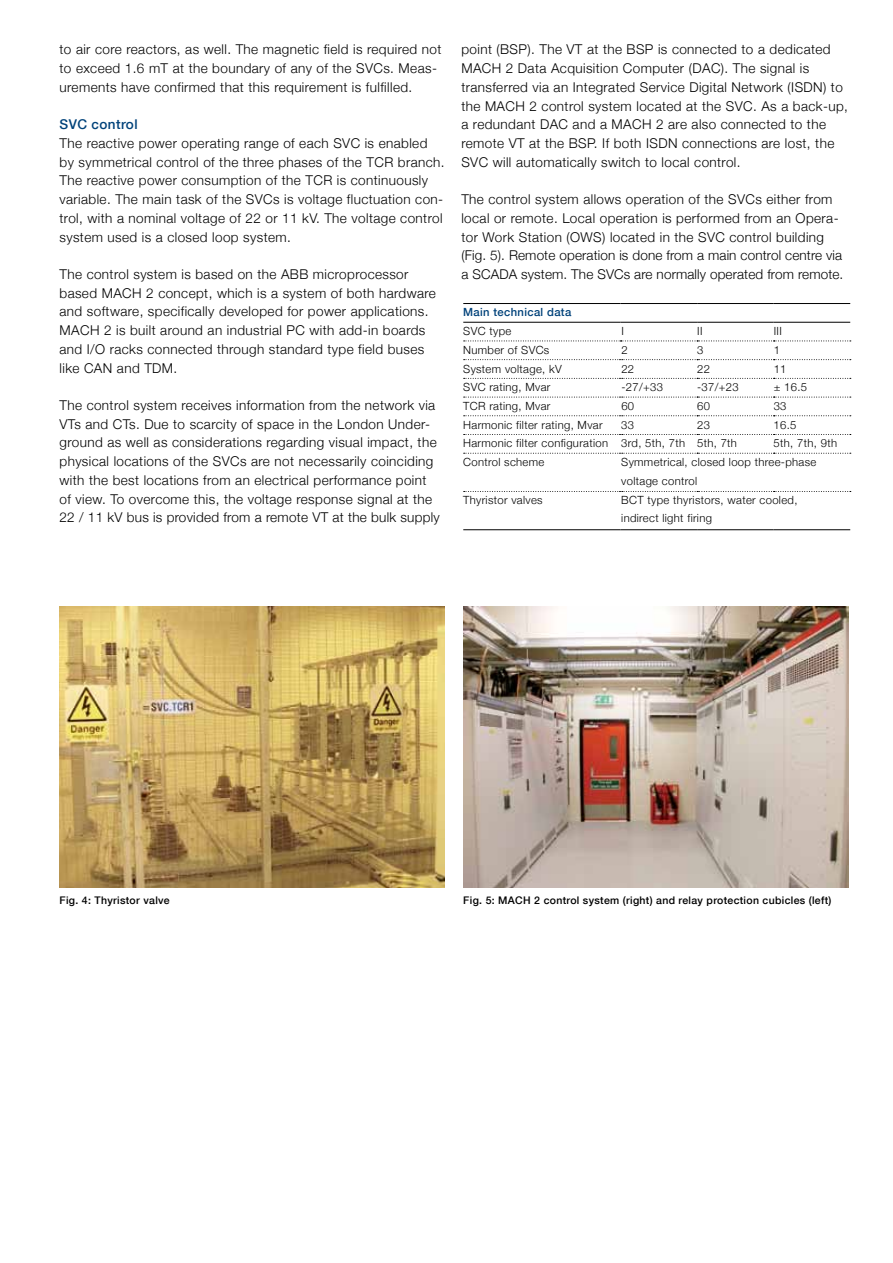
<style>
.page{position:relative;width:893px;height:1263px;background:#fff}
.page>*{position:absolute;margin:0;border:0;box-sizing:border-box;transform-origin:0 0}
.t1{font:300 13.5px/18.8px "Helvetica Neue";letter-spacing:.03em;color:#000}
.t2{font:500 13.5px "Helvetica Neue";letter-spacing:.03em;color:#00427a}
.t3{font:300 11.25px/18.8px "Helvetica Neue";letter-spacing:.03em;color:#000}
.t4{font:500 11.25px "Helvetica Neue";letter-spacing:.03em;color:#00427a}
.t5{font:500 10.5px "Helvetica Neue";letter-spacing:.03em;color:#000}
</style>
<div class="page">
<hr style="left:463px;top:303px;width:158px;height:1px;background:#000">
<hr style="left:621px;top:303px;width:76px;height:1px;background:#000">
<hr style="left:697px;top:303px;width:77px;height:1px;background:#000">
<hr style="left:774px;top:303px;width:76px;height:1px;background:#000">
<svg style="left:464px;top:359px;width:387px;height:1px"></svg>
<svg style="left:464px;top:378px;width:387px;height:1px"></svg>
<svg style="left:464px;top:397px;width:387px;height:1px"></svg>
<svg style="left:464px;top:415px;width:387px;height:1px"></svg>
<svg style="left:464px;top:434px;width:387px;height:1px"></svg>
<svg style="left:464px;top:453px;width:387px;height:1px"></svg>
<svg style="left:464px;top:491px;width:387px;height:1px"></svg>
<hr style="left:463px;top:529px;width:158px;height:1px;background:#000">
<hr style="left:621px;top:529px;width:76px;height:1px;background:#000">
<hr style="left:697px;top:529px;width:77px;height:1px;background:#000">
<hr style="left:774px;top:529px;width:76px;height:1px;background:#000">
<hr style="left:463px;top:322px;width:158px;height:1px;background:#000">
<hr style="left:621px;top:322px;width:76px;height:1px;background:#000">
<hr style="left:697px;top:322px;width:77px;height:1px;background:#000">
<hr style="left:774px;top:322px;width:76px;height:1px;background:#000">
<svg style="left:464px;top:341px;width:387px;height:1px"></svg>
<img style="left:60px;top:606px;width:385px;height:281px">
<img style="left:463px;top:606px;width:385px;height:281px">
<p class="t1" style="left:60px;top:40px;width:383px">to air core reactors, as well. The magnetic field is required not to exceed 1.6 mT at the boundary of any of the SVCs. Meas&shy;urements have confirmed that this requirement is fulfilled.</p>
<p class="t2" style="left:60px;top:116px;width:80px">SVC control</p>
<p class="t1" style="left:60px;top:134px;width:387px">The reactive power operating range of each SVC is enabled by symmetrical control of the three phases of the TCR branch.<br>The reactive power consumption of the TCR is continuously variable. The main task of the SVCs is voltage fluctuation con&shy;trol, with a nominal voltage of 22 or 11 kV. The voltage control system used is a closed loop system.</p>
<p class="t1" style="left:60px;top:264px;width:378px">The control system is based on the ABB microprocessor based MACH 2 concept, which is a system of both hardware and software, specifically developed for power applications.<br>MACH 2 is built around an industrial PC with add-in boards and I/O racks connected through standard type field buses like CAN and TDM.</p>
<p class="t1" style="left:60px;top:395px;width:382px">The control system receives information from the network via VTs and CTs. Due to scarcity of space in the London Under&shy;ground as well as considerations regarding visual impact, the physical locations of the SVCs are not necessarily coinciding with the best locations from an electrical performance point of view. To overcome this, the voltage response signal at the 22 / 11 kV bus is provided from a remote VT at the bulk supply</p>
<p class="t1" style="left:461px;top:40px;width:388px">point (BSP). The VT at the BSP is connected to a dedicated MACH 2 Data Acquisition Computer (DAC). The signal is transferred via an Integrated Service Digital Network (ISDN) to the MACH 2 control system located at the SVC. As a back-up, a redundant DAC and a MACH 2 are also connected to the remote VT at the BSP. If both ISDN connections are lost, the SVC will automatically switch to local control.</p>
<p class="t1" style="left:461px;top:190px;width:383px">The control system allows operation of the SVCs either from local or remote. Local operation is performed from an Opera&shy;tor Work Station (OWS) located in the SVC control building (Fig. 5). Remote operation is done from a main control centre via a SCADA system. The SVCs are normally operated from remote.</p>
<p class="t4" style="left:463px;top:306px;width:109px">Main technical data</p>
<p class="t3" style="left:463px;top:321px;width:50px">SVC type</p>
<p class="t3" style="left:621px;top:321px;width:4px">I</p>
<p class="t3" style="left:697px;top:321px;width:7px">II</p>
<p class="t3" style="left:774px;top:321px;width:10px">III</p>
<p class="t3" style="left:463px;top:340px;width:88px">Number of SVCs</p>
<p class="t3" style="left:621px;top:340px;width:8px">2</p>
<p class="t3" style="left:697px;top:340px;width:8px">3</p>
<p class="t3" style="left:774px;top:340px;width:8px">1</p>
<p class="t3" style="left:463px;top:359px;width:100px">System voltage, kV</p>
<p class="t3" style="left:621px;top:359px;width:14px">22</p>
<p class="t3" style="left:697px;top:359px;width:14px">22</p>
<p class="t3" style="left:774px;top:359px;width:14px">11</p>
<p class="t3" style="left:463px;top:378px;width:89px">SVC rating, Mvar</p>
<p class="t3" style="left:621px;top:378px;width:43px">-27/+33</p>
<p class="t3" style="left:697px;top:378px;width:43px">-37/+23</p>
<p class="t3" style="left:774px;top:378px;width:35px">± 16.5</p>
<p class="t3" style="left:463px;top:396px;width:89px">TCR rating, Mvar</p>
<p class="t3" style="left:621px;top:396px;width:14px">60</p>
<p class="t3" style="left:697px;top:396px;width:14px">60</p>
<p class="t3" style="left:774px;top:396px;width:14px">33</p>
<p class="t3" style="left:463px;top:415px;width:141px">Harmonic filter rating, Mvar</p>
<p class="t3" style="left:621px;top:415px;width:14px">33</p>
<p class="t3" style="left:697px;top:415px;width:14px">23</p>
<p class="t3" style="left:774px;top:415px;width:24px">16.5</p>
<p class="t3" style="left:463px;top:434px;width:275px">Harmonic filter configuration 3rd, 5th, 7th 5th, 7th</p>
<p class="t3" style="left:774px;top:434px;width:65px">5th, 7th, 9th</p>
<p class="t3" style="left:463px;top:452px;width:83px">Control scheme</p>
<p class="t3" style="left:621px;top:452px;width:196px">Symmetrical, closed loop three-phase voltage control</p>
<p class="t3" style="left:463px;top:490px;width:81px">Thyristor valves</p>
<p class="t3" style="left:621px;top:490px;width:178px">BCT type thyristors, water cooled, indirect light firing</p>
<p class="t5" style="left:60px;top:894px;width:112px">Fig. 4: Thyristor valve</p>
<p class="t5" style="left:463px;top:894px;width:370px">Fig. 5: MACH 2 control system (right) and relay protection cubicles (left)</p>
</div>
